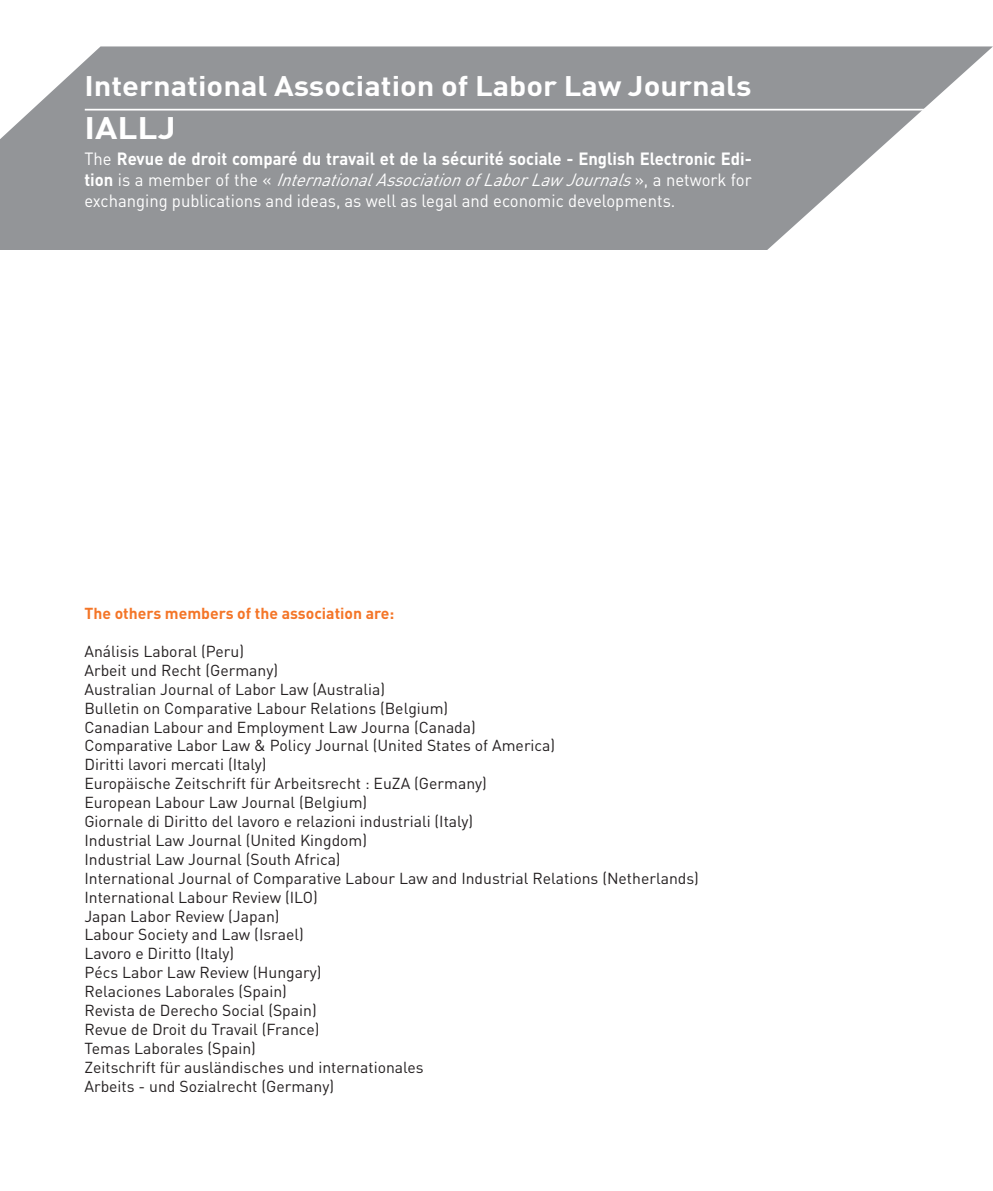
<style>
.page{position:relative;width:993px;height:1191px;background:#fff}
.page>*{position:absolute;margin:0;border:0;box-sizing:border-box;transform-origin:0 0}
.t1{font:700 30.8px "DIN";color:#fff;scale:1.14 1}
.t2{font:700 28px "DIN";color:#fff;scale:1.1 1}
.t3{font:17.5px/21px "DIN";color:#fff;text-align:justify;scale:.95 1}
.t4{font:15.75px/18.9px "DIN";color:#231f20}
.t5{font:700 15.75px "DIN";color:#f47527}
.s1{font-weight:700}
.s2{font-style:italic}
</style>
<div class="page">
<svg style="left:0;top:46px;width:992px;height:204px;background:#a2a3a6"></svg>
<hr style="left:85px;top:109px;width:843px;height:1px;background:#fff">
<p class="t2" style="left:84px;top:67px;width:608px">International Association of Labor Law Journals</p>
<p class="t1" style="left:84px;top:108px;width:82px">IALLJ</p>
<p class="t3" style="left:84px;top:148px;width:703px">The <span class="s1">Revue de droit comparé du travail et de la sécurité sociale - English Electronic Edi&shy;t i o n</span> i s a m e m b e r o f t h e « <span class="s2">InternationalAssociationofLaborLawJournals</span>» , a n e t w o r k f o r exchanging publications and ideas, as well as legal and economic developments.</p>
<p class="t5" style="left:84px;top:603px;width:311px">The others members of the association are:</p>
<p class="t4" style="left:84px;top:641px;width:616px">Análisis Laboral (Peru)<br>Arbeit und Recht (Germany)<br>Australian Journal of Labor Law (Australia)<br>Bulletin on Comparative Labour Relations (Belgium)<br>Canadian Labour and Employment Law Journa (Canada)<br>Comparative Labor Law &amp; Policy Journal (United States of America)<br>Diritti lavori mercati (Italy)<br>Europäische Zeitschrift für Arbeitsrecht : EuZA (Germany)<br>European Labour Law Journal (Belgium)<br>Giornale di Diritto del lavoro e relazioni industriali (Italy)<br>Industrial Law Journal (United Kingdom)<br>Industrial Law Journal (South Africa)<br>International Journal of Comparative Labour Law and Industrial Relations (Netherlands)<br>International Labour Review (ILO)<br>Japan Labor Review (Japan)<br>Labour Society and Law (Israel)<br>Lavoro e Diritto (Italy)<br>Pécs Labor Law Review (Hungary)<br>Relaciones Laborales (Spain)<br>Revista de Derecho Social (Spain)<br>Revue de Droit du Travail (France)<br>Temas Laborales (Spain)<br>Zeitschrift für ausländisches und internationales<br>Arbeits - und Sozialrecht (Germany)</p>
</div>
